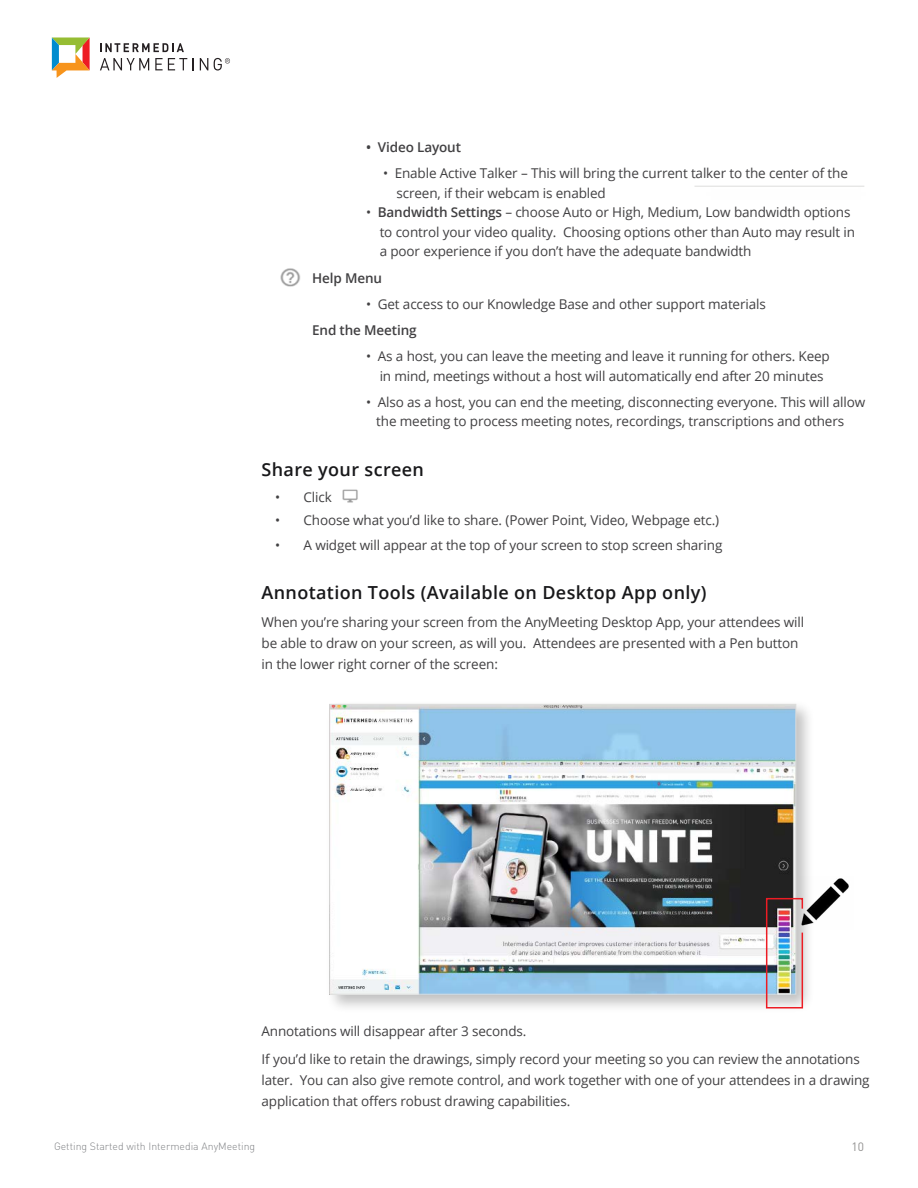
<style>
.page{position:relative;width:918px;height:1188px;background:#fff}
.page>*{position:absolute;margin:0;border:0;box-sizing:border-box;transform-origin:0 0}
.t1{font:600 18px "Open Sans";letter-spacing:.02em;color:#18181a}
.t2{font:13.5px/19.5px "Open Sans";letter-spacing:-.01em;color:#414042}
.t3{font:600 13.5px "Open Sans";letter-spacing:-.01em;color:#414042}
.t4{font:12px "DINOT";color:#939291}
.t5{font:300 10.5px "DINOT";color:#808285}
.s1{font-weight:600}
</style>
<div class="page">
<svg style="left:52px;top:38px;width:38px;height:40px"></svg>
<svg style="left:100px;top:43px;width:84px;height:9px"></svg>
<svg style="left:100px;top:58px;width:49px;height:12px"></svg>
<svg style="left:155px;top:58px;width:39px;height:12px"></svg>
<svg style="left:200px;top:58px;width:8px;height:12px"></svg>
<svg style="left:214px;top:58px;width:16px;height:13px"></svg>
<hr style="left:694px;top:186px;width:170px;height:1px;background:#dddddc">
<img style="left:280px;top:268px;width:21px;height:19px">
<img style="left:342px;top:489px;width:16px;height:14px">
<div style="left:325px;top:700px;width:490px;height:313px;background:#000;opacity:.25"></div>
<img style="left:331px;top:706px;width:463px;height:287px">
<div style="left:329px;top:704px;width:467px;height:291px;border:1px solid #dddddc"></div>
<img style="left:800px;top:876px;width:49px;height:54px">
<img style="left:765px;top:897px;width:39px;height:112px">
<p class="t3" style="left:366px;top:138px;width:96px">• Video Layout</p>
<p class="t2" style="left:397px;top:163px;width:453px;text-indent:-13px">• Enable Active Talker – This will bring the current talker to the center of the screen, if their webcam is enabled</p>
<p class="t2" style="left:380px;top:202px;width:477px;text-indent:-14px">• <span class="s1">Bandwidth Settings</span> – choose Auto or High, Medium, Low bandwidth options to control your video quality. Choosing options other than Auto may result in a poor experience if you don’t have the adequate bandwidth</p>
<p class="t3" style="left:312px;top:268px;width:71px">Help Menu</p>
<p class="t2" style="left:366px;top:294px;width:401px">• Get access to our Knowledge Base and other support materials</p>
<p class="t3" style="left:312px;top:321px;width:106px">End the Meeting</p>
<p class="t2" style="left:366px;top:346px;width:465px;text-align:center">• As a host, you can leave the meeting and leave it running for others. Keep in mind, meetings without a host will automatically end after 20 minutes</p>
<p class="t2" style="left:376px;top:392px;width:490px;text-indent:-10px">• Also as a host, you can end the meeting, disconnecting everyone. This will allow the meeting to process meeting notes, recordings, transcriptions and others</p>
<h1 class="t1" style="left:262px;top:457px;width:164px">Share your screen</h1>
<p class="t2" style="left:275px;top:487px;width:58px">• Click</p>
<p class="t2" style="left:275px;top:510px;width:446px">• Choose what you’d like to share. (Power Point, Video, Webpage etc.)</p>
<p class="t2" style="left:275px;top:535px;width:449px">• A widget will appear at the top of your screen to stop screen sharing</p>
<h1 class="t1" style="left:262px;top:580px;width:447px">Annotation Tools (Available on Desktop App only)</h1>
<p class="t2" style="left:262px;top:611px;width:544px;line-height:21px">When you’re sharing your screen from the AnyMeeting Desktop App, your attendees will be able to draw on your screen, as will you. Attendees are presented with a Pen button in the lower right corner of the screen:</p>
<p class="t2" style="left:262px;top:1017px;width:600px;line-height:27.8px">Annotations will disappear after 3 seconds.<br>If you’d like to retain the drawings, simply record your meeting so you can review the annotations</p>
<p class="t2" style="left:262px;top:1069px;width:610px;line-height:21px">later. You can also give remote control, and work together with one of your attendees in a drawing application that offers robust drawing capabilities.</p>
<p class="t5" style="left:54px;top:1139px;width:203px">Getting Started with Intermedia AnyMeeting</p>
<p class="t4" style="left:852px;top:1139px;width:14px">10</p>
</div>
